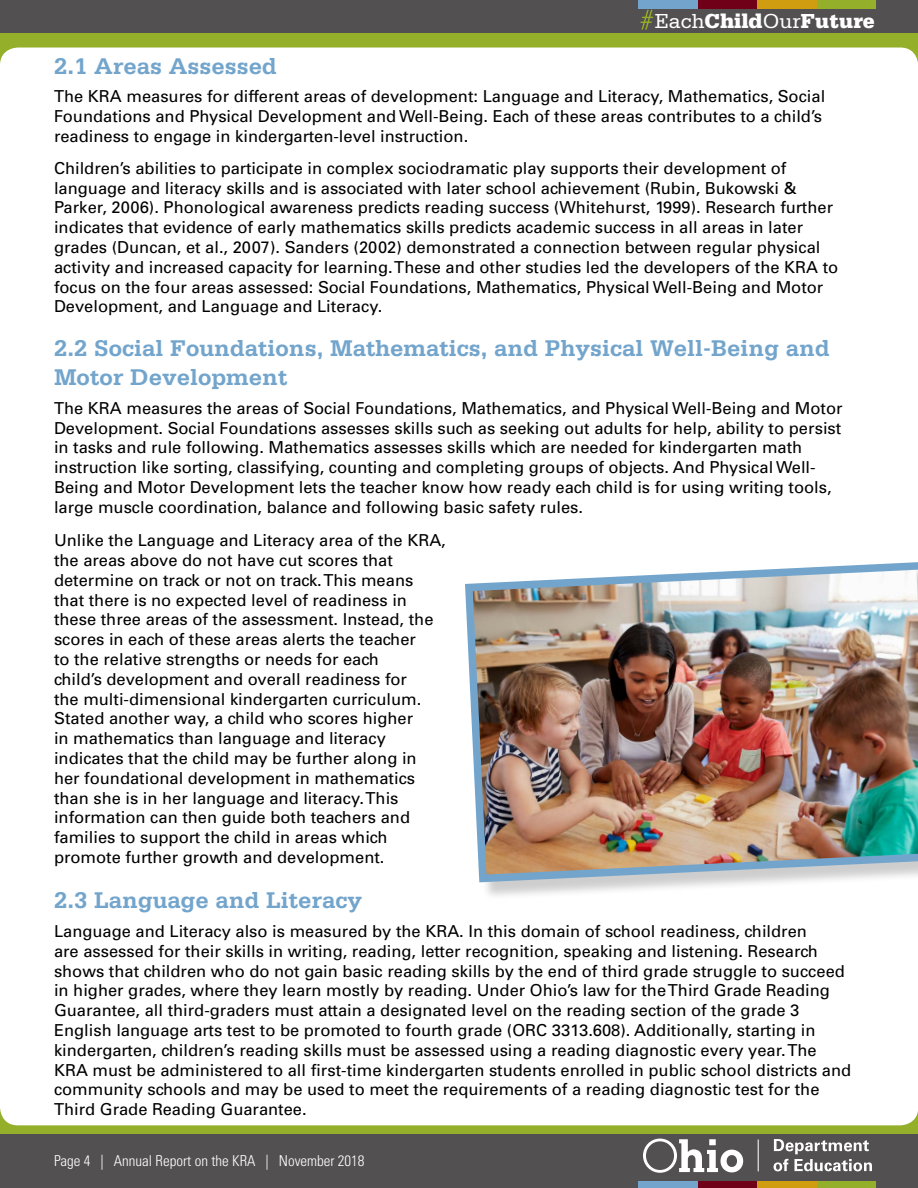
<style>
.page{position:relative;width:918px;height:1188px;background:#fff}
.page>*{position:absolute;margin:0;border:0;box-sizing:border-box;transform-origin:0 0}
.t1{font:700 24px/28.8px "Serifa Std";color:#73a5cc}
.t2{font:900 21.45px "Serifa Std";color:#fff}
.t3{font:16.5px/19.8px "Univers";color:#000}
.t4{font:300 condensed 15px "Univers LT Std";color:#fff}
.s1{font-weight:400}
</style>
<div class="page">
<div style="left:0;top:1115px;width:918px;height:73px;background:#525051"></div>
<div style="left:0;top:0;width:918px;height:36px;background:#525051"></div>
<div style="left:0;top:33px;width:918px;height:30px;background:#94af2a"></div>
<div style="left:0;top:1105px;width:918px;height:29px;background:#94af2a"></div>
<div style="left:816px;top:0;width:60px;height:8px;background:#94af2a"></div>
<div style="left:757px;top:0;width:59px;height:8px;background:#d19d10"></div>
<div style="left:698px;top:0;width:59px;height:8px;background:#700017"></div>
<div style="left:639px;top:0;width:59px;height:8px;background:#73a5cc"></div>
<svg style="left:640px;top:10px;width:13px;height:20px"></svg>
<div style="left:816px;top:1181px;width:60px;height:7px;background:#94af2a"></div>
<div style="left:757px;top:1181px;width:59px;height:7px;background:#d19d10"></div>
<div style="left:698px;top:1181px;width:59px;height:7px;background:#700017"></div>
<div style="left:639px;top:1181px;width:59px;height:7px;background:#73a5cc"></div>
<svg style="left:643px;top:1139px;width:100px;height:34px"></svg>
<hr style="left:758px;top:1139px;width:1px;height:32px;background:#fff">
<svg style="left:774px;top:1139px;width:98px;height:32px"></svg>
<div style="left:0;top:48px;width:918px;height:1077px;background:#fff;border-radius:18px"></div>
<div style="left:468px;top:563px;width:450px;height:338px;background:#000;opacity:.2"></div>
<img style="left:465px;top:562px;width:453px;height:324px">
<h2 class="t2" style="left:655px;top:8px;width:222px"><span class="s1">Each</span>Child<span class="s1">Our</span>Future</h2>
<p class="t1" style="left:54px;top:51px;width:224px">2.1 Areas Assessed</p>
<p class="t3" style="left:54px;top:86px;width:773px">The KRA measures for different areas of development: Language and Literacy, Mathematics, Social<br>Foundations and Physical Development and Well-Being. Each of these areas contributes to a child’s readiness to engage in kindergarten-level instruction.</p>
<p class="t3" style="left:54px;top:158px;width:786px">Children’s abilities to participate in complex sociodramatic play supports their development of language and literacy skills and is associated with later school achievement (Rubin, Bukowski &amp; Parker, 2006). Phonological awareness predicts reading success (Whitehurst, 1999). Research further indicates that evidence of early mathematics skills predicts academic success in all areas in later grades (Duncan, et al., 2007). Sanders (2002) demonstrated a connection between regular physical activity and increased capacity for learning. These and other studies led the developers of the KRA to focus on the four areas assessed: Social Foundations, Mathematics, Physical Well-Being and Motor Development, and Language and Literacy.</p>
<p class="t1" style="left:54px;top:334px;width:777px">2.2 Social Foundations, Mathematics, and Physical Well-Being and<br>Motor Development</p>
<p class="t3" style="left:54px;top:398px;width:790px">The KRA measures the areas of Social Foundations, Mathematics, and Physical Well-Being and Motor Development. Social Foundations assesses skills such as seeking out adults for help, ability to persist in tasks and rule following. Mathematics assesses skills which are needed for kindergarten math instruction like sorting, classifying, counting and completing groups of objects. And Physical Well-Being and Motor Development lets the teacher know how ready each child is for using writing tools, large muscle coordination, balance and following basic safety rules.</p>
<p class="t3" style="left:54px;top:530px;width:393px">Unlike the Language and Literacy area of the KRA,</p>
<p class="t3" style="left:54px;top:550px;width:381px">the areas above do not have cut scores that determine on track or not on track. This means that there is no expected level of readiness in these three areas of the assessment. Instead, the scores in each of these areas alerts the teacher to the relative strengths or needs for each<br>child’s development and overall readiness for the multi-dimensional kindergarten curriculum.<br>Stated another way, a child who scores higher<br>in mathematics than language and literacy indicates that the child may be further along in her foundational development in mathematics than she is in her language and literacy. This information can then guide both teachers and families to support the child in areas which promote further growth and development.</p>
<p class="t1" style="left:54px;top:886px;width:310px">2.3 Language and Literacy</p>
<p class="t3" style="left:54px;top:921px;width:799px">Language and Literacy also is measured by the KRA. In this domain of school readiness, children<br>are assessed for their skills in writing, reading, letter recognition, speaking and listening. Research shows that children who do not gain basic reading skills by the end of third grade struggle to succeed in higher grades, where they learn mostly by reading. Under Ohio’s law for the Third Grade Reading Guarantee, all third-graders must attain a designated level on the reading section of the grade 3<br>English language arts test to be promoted to fourth grade (ORC 3313.608). Additionally, starting in kindergarten, children’s reading skills must be assessed using a reading diagnostic every year. The KRA must be administered to all first-time kindergarten students enrolled in public school districts and community schools and may be used to meet the requirements of a reading diagnostic test for the Third Grade Reading Guarantee.</p>
<p class="t4" style="left:54px;top:1152px;width:312px">Page 4 | Annual Report on the KRA | November 2018</p>
</div>
